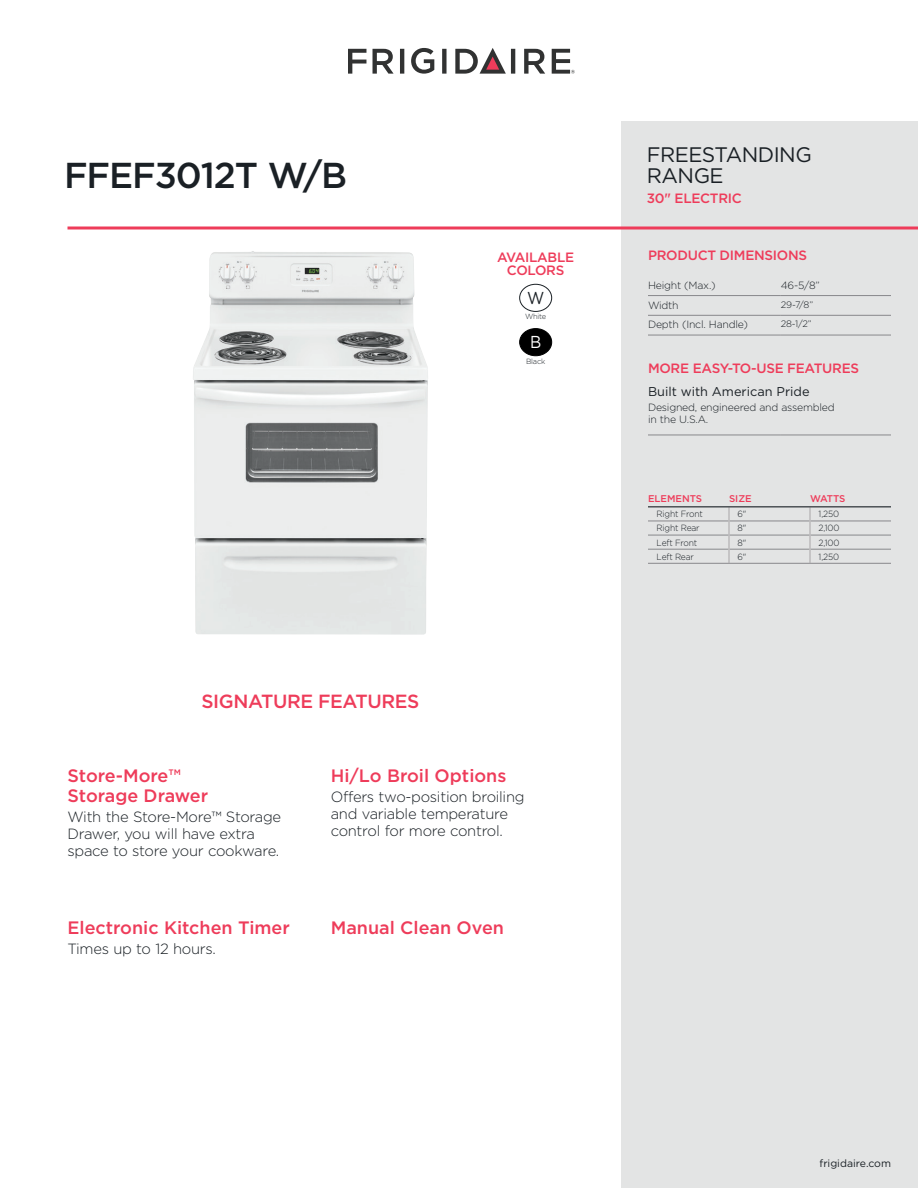
<style>
.page{position:relative;width:918px;height:1188px;background:#fff}
.page>*{position:absolute;margin:0;border:0;box-sizing:border-box;transform-origin:0 0}
.t1{font:500 36px "Gotham";letter-spacing:-.03em;color:#1a2025}
.t2{font:21px/21px "Gotham";letter-spacing:-.025em;color:#1a2025}
.t3{font:500 19.05px "Gotham";letter-spacing:-.02em;color:#ee3c5a}
.t4{font:500 18px/20.1px "Gotham";color:#ee3c5a}
.t5{font:17.25px "Gotham";color:#1a2025;scale:.9 1}
.t6{font:17.25px "Gotham";color:#fff;scale:.9 1}
.t7{font:300 14.85px/17px "Gotham";letter-spacing:-.02em;color:#1a2025}
.t8{font:500 13.5px/13.5px "Gotham";letter-spacing:-.02em;color:#ee3c5a;text-align:center}
.t9{font:12.75px "Gotham";color:#1a2025}
.t10{font:300 10.5px/12px "Gotham";letter-spacing:-.02em;color:#1a2025}
.t11{font:10.5px "Gotham";color:#1a2025}
.t12{font:500 9.75px "Gotham";color:#ee3c5a}
.t13{font:300 9.3px "Gotham";color:#1a2025}
.t14{font:300 9px "Gotham";letter-spacing:-.02em;color:#1a2025;scale:.95 1}
.t15{font:300 7.5px "Gotham";letter-spacing:-.025em;color:#1a2025}
</style>
<div class="page">
<div style="left:621px;top:0;width:297px;height:1188px;background:#e3e4e4"></div>
<svg style="left:68px;top:226px;width:850px;height:4px;background:#ef6a80"></svg>
<div style="left:0;top:0;width:918px;height:122px;background:#fff"></div>
<img style="left:193px;top:251px;width:235px;height:384px">
<svg style="left:411px;top:48px;width:23px;height:26px"></svg>
<svg style="left:348px;top:49px;width:18px;height:25px"></svg>
<svg style="left:373px;top:49px;width:21px;height:25px"></svg>
<svg style="left:400px;top:49px;width:4px;height:25px"></svg>
<svg style="left:442px;top:49px;width:5px;height:25px"></svg>
<svg style="left:524px;top:49px;width:21px;height:25px"></svg>
<svg style="left:455px;top:48px;width:60px;height:26px"></svg>
<svg style="left:552px;top:49px;width:23px;height:25px"></svg>
<hr style="left:648px;top:315px;width:133px;height:1px;background:#88888b">
<hr style="left:781px;top:315px;width:110px;height:1px;background:#88888b">
<hr style="left:648px;top:295px;width:133px;height:1px;background:#88888b">
<hr style="left:781px;top:295px;width:110px;height:1px;background:#88888b">
<hr style="left:648px;top:335px;width:133px;height:1px;background:#88888b">
<hr style="left:781px;top:335px;width:110px;height:1px;background:#88888b">
<hr style="left:648px;top:435px;width:133px;height:1px;background:#88888b">
<hr style="left:781px;top:435px;width:110px;height:1px;background:#88888b">
<hr style="left:648px;top:563px;width:81px;height:1px;background:#88888b">
<hr style="left:729px;top:563px;width:81px;height:1px;background:#88888b">
<hr style="left:810px;top:563px;width:81px;height:1px;background:#88888b">
<hr style="left:648px;top:521px;width:80px;height:1px;background:#88888b">
<hr style="left:730px;top:521px;width:79px;height:1px;background:#88888b">
<hr style="left:811px;top:521px;width:80px;height:1px;background:#88888b">
<hr style="left:648px;top:535px;width:80px;height:1px;background:#88888b">
<hr style="left:730px;top:535px;width:79px;height:1px;background:#88888b">
<hr style="left:811px;top:535px;width:80px;height:1px;background:#88888b">
<hr style="left:648px;top:549px;width:80px;height:1px;background:#88888b">
<hr style="left:730px;top:549px;width:79px;height:1px;background:#88888b">
<hr style="left:811px;top:549px;width:80px;height:1px;background:#88888b">
<svg style="left:728px;top:507px;width:2px;height:56px"></svg>
<svg style="left:809px;top:507px;width:2px;height:56px"></svg>
<hr style="left:648px;top:506px;width:81px;height:1px;background:#1a2025">
<hr style="left:729px;top:506px;width:81px;height:1px;background:#1a2025">
<hr style="left:810px;top:506px;width:81px;height:1px;background:#1a2025">
<div style="left:519px;top:284px;width:33px;height:28px;border:1px solid #1a2025;border-radius:50%"></div>
<div style="left:520px;top:329px;width:32px;height:27px;background:#000;border-radius:50%"></div>
<div style="left:519px;top:328px;width:33px;height:28px;border:1px solid #000;border-radius:50%"></div>
<h1 class="t1" style="left:64px;top:152px;width:284px">FFEF3012T W/B</h1>
<p class="t8" style="left:497px;top:250px;width:79px">AVAILABLE<br>COLORS</p>
<p class="t5" style="left:527px;top:287px;width:21px">W</p>
<p class="t15" style="left:525px;top:312px;width:23px">White</p>
<p class="t6" style="left:530px;top:331px;width:14px">B</p>
<p class="t15" style="left:526px;top:356px;width:21px">Black</p>
<p class="t3" style="left:201px;top:689px;width:220px">SIGNATURE FEATURES</p>
<p class="t4" style="left:68px;top:765px;width:142px">Store-More™<br>Storage Drawer</p>
<p class="t7" style="left:68px;top:808px;width:215px">With the Store-More™ Storage<br>Drawer, you will have extra space to store your cookware.</p>
<p class="t4" style="left:331px;top:765px;width:177px">Hi/Lo Broil Options</p>
<p class="t7" style="left:331px;top:788px;width:195px">Offers two-position broiling and variable temperature control for more control.</p>
<p class="t4" style="left:68px;top:917px;width:224px">Electronic Kitchen Timer</p>
<p class="t4" style="left:331px;top:917px;width:175px">Manual Clean Oven</p>
<p class="t7" style="left:68px;top:940px;width:150px">Times up to 12 hours.</p>
<h2 class="t2" style="left:647px;top:143px;width:166px">FREESTANDING<br>RANGE</h2>
<p class="t8" style="left:647px;top:191px;width:96px">30" ELECTRIC</p>
<p class="t8" style="left:648px;top:249px;width:161px">PRODUCT DIMENSIONS</p>
<p class="t10" style="left:648px;top:279px;width:69px">Height (Max.)</p>
<p class="t10" style="left:781px;top:279px;width:40px">46-5/8”</p>
<p class="t10" style="left:648px;top:299px;width:32px">Width</p>
<p class="t13" style="left:781px;top:298px;width:34px">29-7/8”</p>
<p class="t10" style="left:648px;top:318px;width:102px">Depth (Incl. Handle)</p>
<p class="t13" style="left:781px;top:318px;width:32px">28-1/2”</p>
<p class="t8" style="left:648px;top:361px;width:213px">MORE EASY-TO-USE FEATURES</p>
<p class="t9" style="left:648px;top:384px;width:163px">Built with American Pride</p>
<p class="t10" style="left:648px;top:401px;width:188px">Designed, engineered and assembled in the U.S.A.</p>
<p class="t12" style="left:648px;top:492px;width:56px">ELEMENTS</p>
<p class="t12" style="left:729px;top:492px;width:24px">SIZE</p>
<p class="t12" style="left:810px;top:492px;width:37px">WATTS</p>
<p class="t14" style="left:657px;top:508px;width:50px">Right Front</p>
<p class="t14" style="left:738px;top:508px;width:11px">6"</p>
<p class="t14" style="left:819px;top:508px;width:23px">1,250</p>
<p class="t14" style="left:657px;top:523px;width:47px">Right Rear</p>
<p class="t14" style="left:738px;top:523px;width:11px">8"</p>
<p class="t14" style="left:819px;top:523px;width:24px">2,100</p>
<p class="t14" style="left:657px;top:537px;width:44px">Left Front</p>
<p class="t14" style="left:738px;top:537px;width:11px">8"</p>
<p class="t14" style="left:819px;top:537px;width:24px">2,100</p>
<p class="t14" style="left:657px;top:551px;width:41px">Left Rear</p>
<p class="t14" style="left:738px;top:551px;width:11px">6"</p>
<p class="t14" style="left:819px;top:551px;width:23px">1,250</p>
<p class="t11" style="left:819px;top:1156px;width:73px">frigidaire.com</p>
</div>
